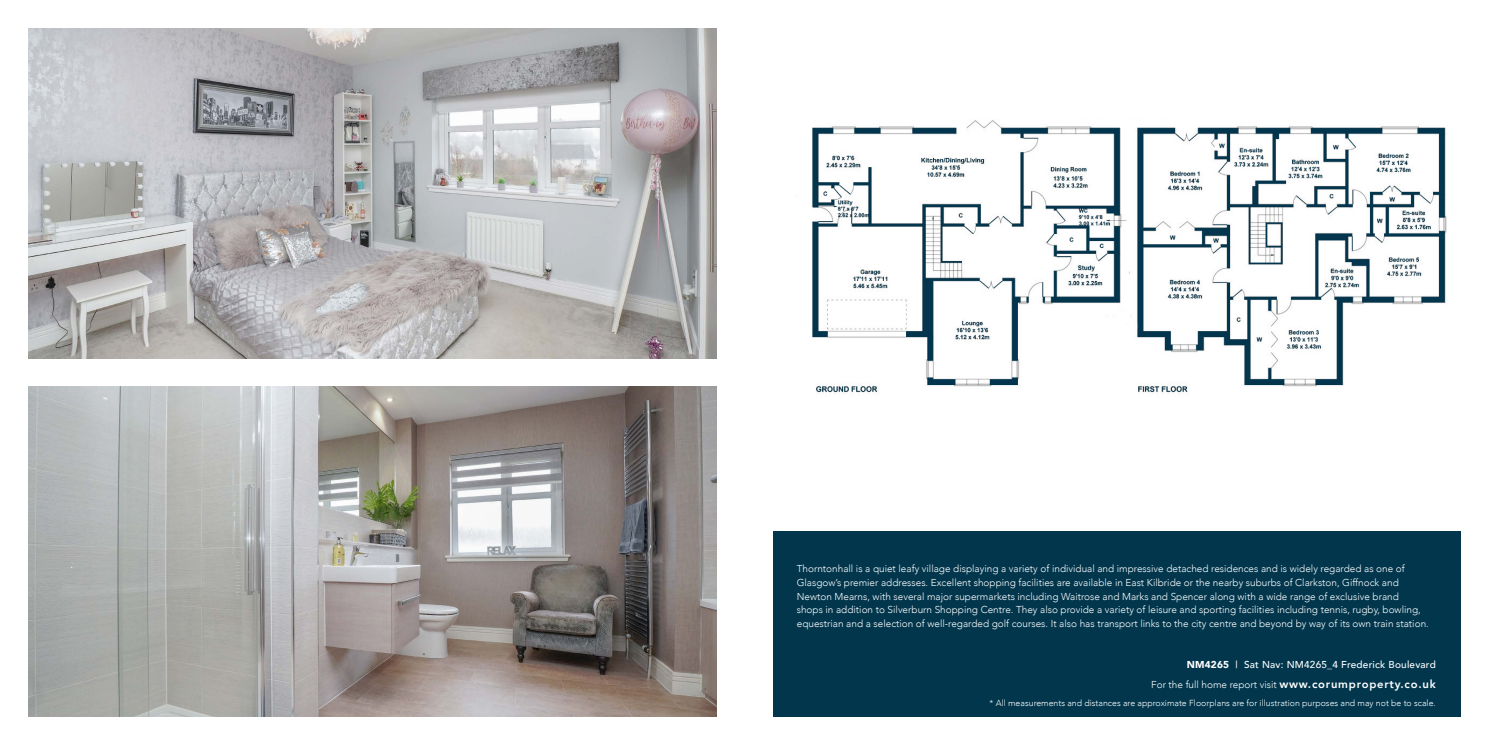
<style>
.page{position:relative;width:1489px;height:745px;background:#fff}
.page>*{position:absolute;margin:0;border:0;box-sizing:border-box;transform-origin:0 0}
.t1{font:300 10px/13.8px "Avenir";color:#fff}
.t2{font:500 10px/20px "Avenir";letter-spacing:.02em;color:#fff;text-align:right}
.t3{font:300 8.75px "Avenir";color:#fff}
.s1{font-weight:900}
.s2{font-weight:300}
.s3{font-weight:800;font-size:11.25px}
</style>
<div class="page">
<img style="left:28px;top:28px;width:688px;height:330px">
<img style="left:28px;top:386px;width:688px;height:330px">
<img style="left:811px;top:120px;width:636px;height:273px">
<div style="left:772px;top:531px;width:688px;height:185px;background:#01364d"></div>
<p class="t1" style="left:796px;top:561px;width:633px">Thorntonhall is a quiet leafy village displaying a variety of individual and impressive detached residences and is widely regarded as one of Glasgow’s premier addresses. Excellent shopping facilities are available in East Kilbride or the nearby suburbs of Clarkston, Giffnock and Newton Mearns, with several major supermarkets including Waitrose and Marks and Spencer along with a wide range of exclusive brand<br>shops in addition to Silverburn Shopping Centre. They also provide a variety of leisure and sporting facilities including tennis, rugby, bowling, equestrian and a selection of well-regarded golf courses. It also has transport links to the city centre and beyond by way of its own train station.</p>
<p class="t2" style="left:1151px;top:653px;width:286px"><span class="s1">NM4265</span> | Sat Nav: NM4265_4 Frederick Boulevard<br><span class="s2">For the full home report visit</span> <span class="s3">www.corumproperty.co.uk</span></p>
<p class="t3" style="left:989px;top:697px;width:448px">* All measurements and distances are approximate Floorplans are for illustration purposes and may not be to scale.</p>
</div>
